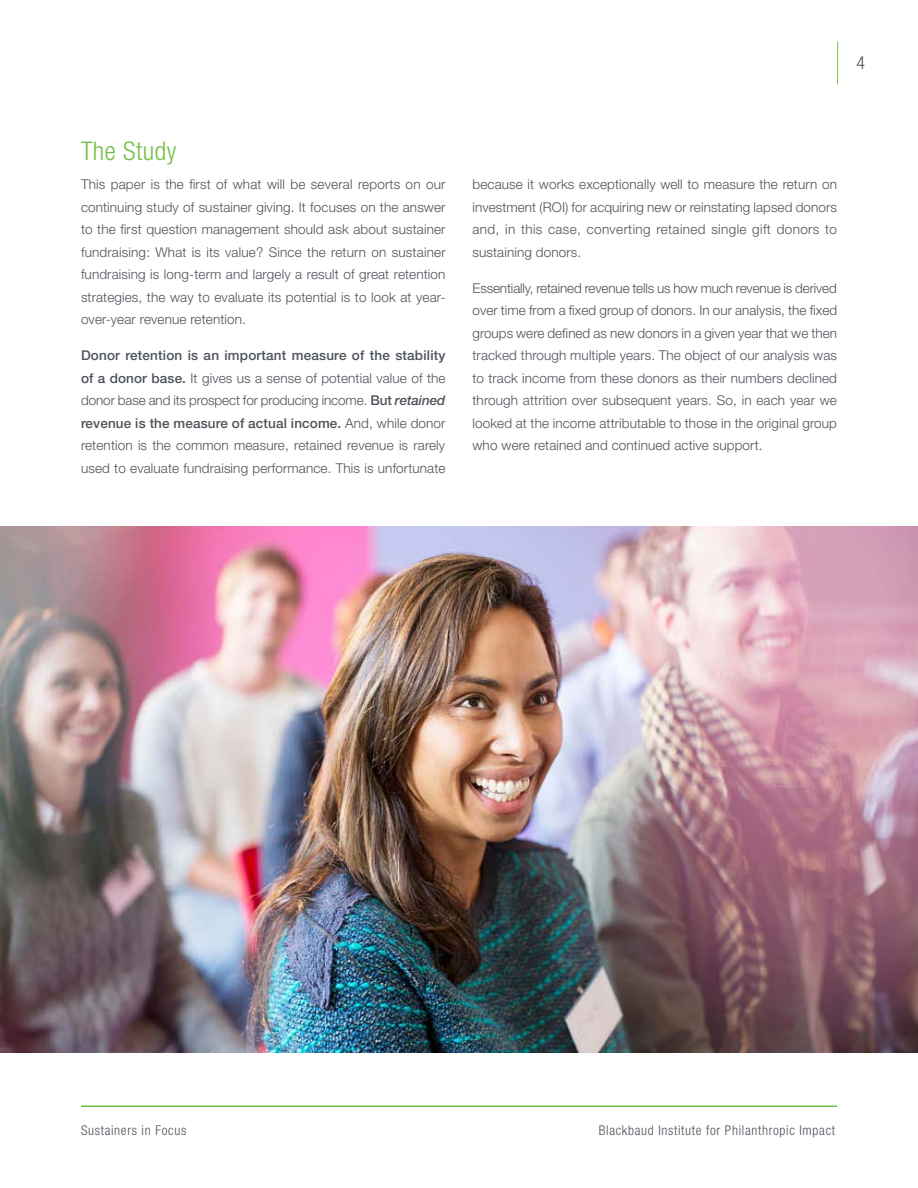
<style>
.page{position:relative;width:918px;height:1188px;background:#fff}
.page>*{position:absolute;margin:0;border:0;box-sizing:border-box;transform-origin:0 0}
.t1{font:300 condensed 25.8px "Helvetica Neue LT Std";letter-spacing:.02em;color:#72bf44}
.t2{font:300 condensed 17.85px "Helvetica Neue LT Std";color:#4d525a}
.t3{font:300 13.5px/22.5px "Helvetica Neue LT Std";letter-spacing:.01em;color:#4d525a;text-align:justify}
.t4{font:300 condensed 13.5px "Helvetica Neue LT Std";letter-spacing:.05em;color:#4d525a}
.s1{font-weight:500}
.s2{font-weight:500;font-style:italic}
</style>
<div class="page">
<hr style="left:81px;top:1106px;width:756px;height:1px;background:#72bf44">
<hr style="left:837px;top:42px;width:1px;height:42px;background:#72bf44">
<img style="left:0;top:526px;width:918px;height:527px">
<h2 class="t2" style="left:857px;top:53px;width:10px">4</h2>
<h1 class="t1" style="left:81px;top:136px;width:97px">The Study</h1>
<p class="t3" style="left:81px;top:173px;width:366px">This paper is the first of what will be several reports on our continuing study of sustainer giving. It focuses on the answer to the first question management should ask about sustainer fundraising: What is its value? Since the return on sustainer fundraising is long-term and largely a result of great retention strategies, the way to evaluate its potential is to look at year&shy;over-year revenue retention.</p>
<p class="t3" style="left:81px;top:344px;width:366px"><span class="s1">Donor retention is an important measure of the stability of a donor base.</span> It gives us a sense of potential value of the donor base and its prospect for producing income. <span class="s1">But</span> <span class="s2">retained </span><span class="s1">revenue is the measure of actual income.</span> And, while donor retention is the common measure, retained revenue is rarely used to evaluate fundraising performance. This is unfortunate</p>
<p class="t3" style="left:472px;top:173px;width:366px">because it works exceptionally well to measure the return on investment (ROI) for acquiring new or reinstating lapsed donors and, in this case, converting retained single gift donors to sustaining donors.</p>
<p class="t3" style="left:472px;top:277px;width:366px">Essentially, retained revenue tells us how much revenue is derived over time from a fixed group of donors. In our analysis, the fixed groups were defined as new donors in a given year that we then tracked through multiple years. The object of our analysis was to track income from these donors as their numbers declined through attrition over subsequent years. So, in each year we looked at the income attributable to those in the original group who were retained and continued active support.</p>
<p class="t4" style="left:81px;top:1122px;width:107px">Sustainers in Focus</p>
<p class="t4" style="left:599px;top:1122px;width:238px">Blackbaud Institute for Philanthropic Impact</p>
</div>
